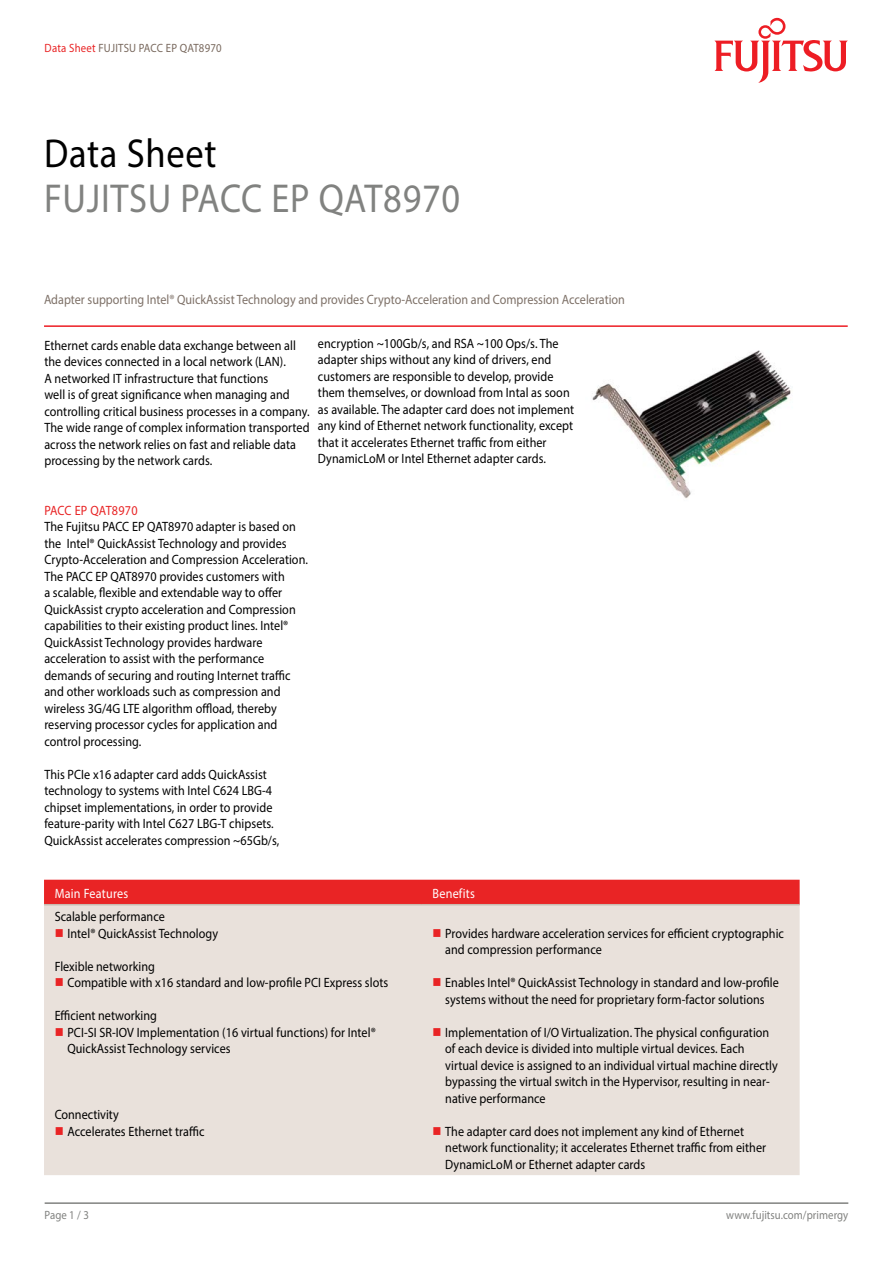
<style>
.page{position:relative;width:893px;height:1263px;background:#fff}
.page>*{position:absolute;margin:0;border:0;box-sizing:border-box;transform-origin:0 0}
.t1{font:40.5px "Myriad Pro";letter-spacing:.02em;color:#818280;scale:.9 1}
.t2{font:40.5px "Myriad Pro";letter-spacing:.02em;color:#000;scale:.9 1}
.t3{font:13.5px/16.5px "Myriad Pro";letter-spacing:.005em;color:#000;scale:.9 1}
.t4{font:13.5px "Myriad Pro";color:#7e7168;scale:.9 1}
.t5{font:13.5px "Myriad Pro";letter-spacing:.02em;color:#fff;scale:.9 1}
.t6{font:13.5px "Myriad Pro";letter-spacing:.015em;color:#e82425;scale:.9 1}
.t7{font:12px "Myriad Pro";letter-spacing:.005em;color:#818280;scale:.9 1}
.t8{font:12px "Myriad Pro";letter-spacing:.02em;color:#79695e;scale:.9 1}
.s1{color:#e92425}
</style>
<div class="page">
<hr style="left:45px;top:1202px;width:803px;height:2px;background:#818280">
<hr style="left:44px;top:325px;width:804px;height:2px;background:#ed1d24">
<svg style="left:714px;top:18px;width:134px;height:65px"></svg>
<img style="left:592px;top:350px;width:199px;height:148px">
<div style="left:44px;top:880px;width:756px;height:24px;background:#e92425"></div>
<div style="left:44px;top:905px;width:756px;height:270px;background:#e9e1db"></div>
<hr style="left:44px;top:904px;width:378px;height:1px;background:#c9bbb0">
<hr style="left:422px;top:904px;width:378px;height:1px;background:#c9bbb0">
<svg style="left:56px;top:929px;width:7px;height:8px"></svg>
<svg style="left:433px;top:929px;width:7px;height:8px"></svg>
<svg style="left:56px;top:978px;width:7px;height:8px"></svg>
<svg style="left:433px;top:978px;width:7px;height:8px"></svg>
<svg style="left:56px;top:1028px;width:7px;height:8px"></svg>
<svg style="left:433px;top:1028px;width:7px;height:8px"></svg>
<svg style="left:56px;top:1127px;width:7px;height:8px"></svg>
<svg style="left:433px;top:1127px;width:7px;height:8px"></svg>
<p class="t8" style="left:45px;top:40px;width:198px"><span class="s1">Data Sheet</span> FUJITSU PACC EP QAT8970</p>
<h1 class="t2" style="left:44px;top:129px;width:193px">Data Sheet</h1>
<h1 class="t1" style="left:44px;top:174px;width:464px">FUJITSU PACC EP QAT8970</h1>
<p class="t4" style="left:44px;top:291px;width:647px">Adapter supporting Intel® QuickAssist Technology and provides Crypto-Acceleration and Compression Acceleration</p>
<p class="t3" style="left:44px;top:336px;width:296px">Ethernet cards enable data exchange between all the devices connected in a local network (LAN).<br>A networked IT infrastructure that functions<br>well is of great significance when managing and controlling critical business processes in a company.<br>The wide range of complex information transported across the network relies on fast and reliable data processing by the network cards.</p>
<p class="t6" style="left:44px;top:502px;width:105px">PACC EP QAT8970</p>
<p class="t3" style="left:44px;top:518px;width:294px">The Fujitsu PACC EP QAT8970 adapter is based on the Intel® QuickAssist Technology and provides Crypto-Acceleration and Compression Acceleration.<br>The PACC EP QAT8970 provides customers with<br>a scalable, flexible and extendable way to offer QuickAssist crypto acceleration and Compression capabilities to their existing product lines. Intel® QuickAssist Technology provides hardware acceleration to assist with the performance demands of securing and routing Internet traffic and other workloads such as compression and wireless 3G/4G LTE algorithm offload, thereby reserving processor cycles for application and control processing.</p>
<p class="t3" style="left:44px;top:765px;width:263px">This PCIe x16 adapter card adds QuickAssist technology to systems with Intel C624 LBG-4 chipset implementations, in order to provide feature-parity with Intel C627 LBG-T chipsets.<br>QuickAssist accelerates compression ~65Gb/s,</p>
<p class="t3" style="left:318px;top:335px;width:286px">encryption ~100Gb/s, and RSA ~100 Ops/s. The adapter ships without any kind of drivers, end customers are responsible to develop, provide them themselves, or download from Intal as soon as available. The adapter card does not implement any kind of Ethernet network functionality, except that it accelerates Ethernet traffic from either DynamicLoM or Intel Ethernet adapter cards.</p>
<p class="t5" style="left:55px;top:885px;width:83px">Main Features</p>
<p class="t5" style="left:432px;top:885px;width:49px">Benefits</p>
<p class="t3" style="left:67px;top:908px;width:169px;text-indent:-13px">Scalable performance<br>Intel® QuickAssist Technology</p>
<p class="t3" style="left:445px;top:925px;width:378px">Provides hardware acceleration services for efficient cryptographic and compression performance</p>
<p class="t3" style="left:67px;top:958px;width:358px;text-indent:-13px">Flexible networking<br>Compatible with x16 standard and low-profile PCI Express slots</p>
<p class="t3" style="left:67px;top:1007px;width:344px;text-indent:-13px">Efficient networking<br>PCI-SI SR-IOV Implementation (16 virtual functions) for Intel®<br>QuickAssist Technology services</p>
<p class="t3" style="left:67px;top:1106px;width:154px;text-indent:-13px">Connectivity<br>Accelerates Ethernet traffic</p>
<p class="t3" style="left:445px;top:974px;width:372px">Enables Intel® QuickAssist Technology in standard and low-profile systems without the need for proprietary form-factor solutions</p>
<p class="t3" style="left:445px;top:1024px;width:371px">Implementation of I/O Virtualization. The physical configuration of each device is divided into multiple virtual devices. Each virtual device is assigned to an individual virtual machine directly bypassing the virtual switch in the Hypervisor, resulting in near&shy;native performance</p>
<p class="t3" style="left:445px;top:1123px;width:358px">The adapter card does not implement any kind of Ethernet network functionality; it accelerates Ethernet traffic from either<br>DynamicLoM or Ethernet adapter cards</p>
<p class="t7" style="left:45px;top:1207px;width:51px">Page 1 / 3</p>
<p class="t7" style="left:726px;top:1207px;width:137px">www.fujitsu.com/primergy</p>
</div>
